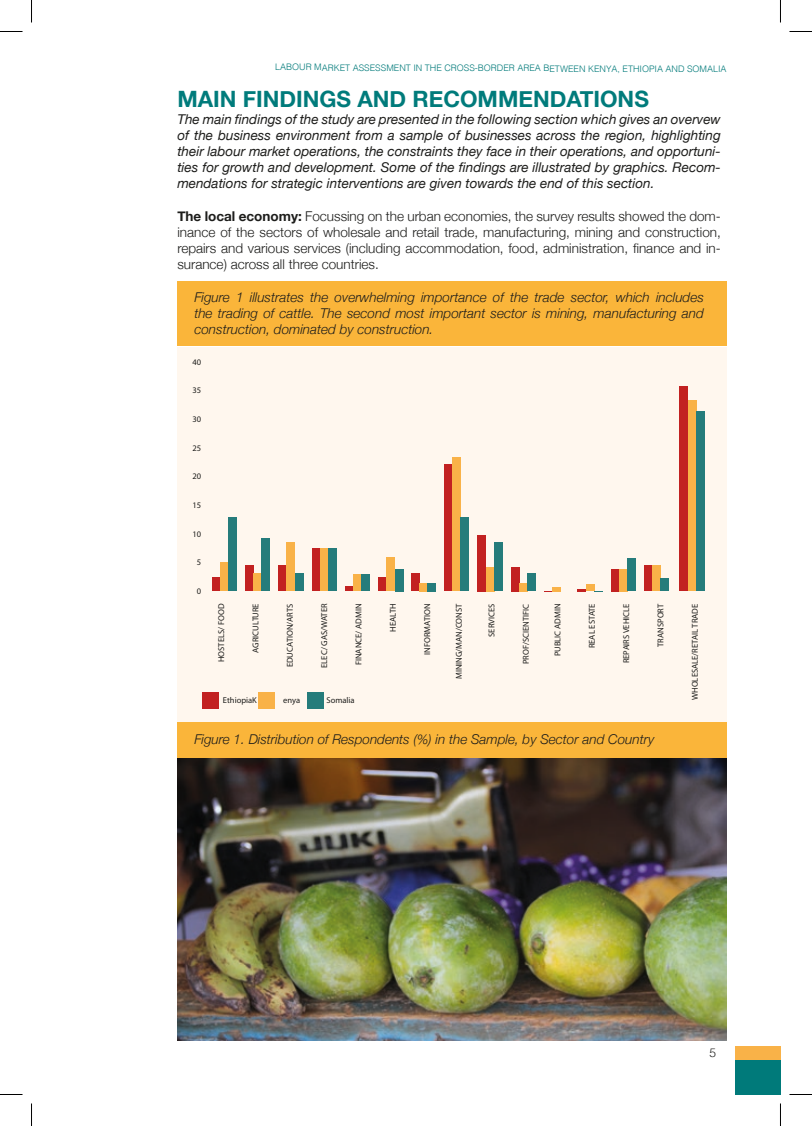
<style>
.page{position:relative;width:812px;height:1126px;background:#fff}
.page>*{position:absolute;margin:0;border:0;box-sizing:border-box;transform-origin:0 0}
.t1{font:700 22.5px "Helvetica Neue";color:#007b7b}
.t2{font:italic 13.5px/16.2px "Helvetica Neue";color:#1d1d1b;text-align:justify}
.t3{font:300 13.5px/16.2px "Helvetica Neue";color:#1d1d1b;text-align:justify}
.t4{font:italic 300 13.5px/16.2px "Helvetica Neue";color:#1d1d1b;text-align:justify}
.t5{font:300 12px "Helvetica";color:#1d1d1b}
.t6{font:300 9px "Helvetica";letter-spacing:-.005em;color:#007a7a}
.t7{font:8.55px "Myriad Pro";color:#1d1d1b}
.s1{font-weight:700}
</style>
<div class="page">
<div style="left:734px;top:1046px;width:46px;height:14px;background:#f9b248"></div>
<div style="left:734px;top:1060px;width:46px;height:34px;background:#007a7a"></div>
<div style="left:177px;top:347px;width:549px;height:376px;background:#fff7ee"></div>
<div style="left:212px;top:578px;width:8px;height:13px;background:#c22121"></div>
<div style="left:220px;top:563px;width:8px;height:28px;background:#f9b248"></div>
<div style="left:228px;top:517px;width:8px;height:74px;background:#257c7b"></div>
<div style="left:245px;top:566px;width:8px;height:25px;background:#c22121"></div>
<div style="left:253px;top:573px;width:8px;height:18px;background:#f9b248"></div>
<div style="left:261px;top:539px;width:9px;height:52px;background:#257c7b"></div>
<div style="left:278px;top:566px;width:9px;height:25px;background:#c22121"></div>
<div style="left:287px;top:542px;width:8px;height:49px;background:#f9b248"></div>
<div style="left:295px;top:573px;width:8px;height:18px;background:#257c7b"></div>
<div style="left:312px;top:549px;width:8px;height:42px;background:#c22121"></div>
<div style="left:320px;top:549px;width:8px;height:42px;background:#f9b248"></div>
<div style="left:328px;top:549px;width:8px;height:42px;background:#257c7b"></div>
<div style="left:345px;top:586px;width:8px;height:5px;background:#c22121"></div>
<div style="left:353px;top:574px;width:8px;height:17px;background:#f9b248"></div>
<div style="left:361px;top:574px;width:9px;height:17px;background:#257c7b"></div>
<div style="left:378px;top:578px;width:9px;height:13px;background:#c22121"></div>
<div style="left:387px;top:558px;width:8px;height:33px;background:#f9b248"></div>
<div style="left:395px;top:569px;width:8px;height:22px;background:#257c7b"></div>
<div style="left:411px;top:573px;width:8px;height:18px;background:#c22121"></div>
<div style="left:419px;top:583px;width:8px;height:8px;background:#f9b248"></div>
<div style="left:427px;top:583px;width:8px;height:8px;background:#257c7b"></div>
<div style="left:444px;top:465px;width:8px;height:126px;background:#c22121"></div>
<div style="left:452px;top:458px;width:8px;height:133px;background:#f9b248"></div>
<div style="left:460px;top:517px;width:9px;height:74px;background:#257c7b"></div>
<div style="left:477px;top:535px;width:9px;height:56px;background:#c22121"></div>
<div style="left:486px;top:567px;width:8px;height:24px;background:#f9b248"></div>
<div style="left:494px;top:542px;width:8px;height:49px;background:#257c7b"></div>
<div style="left:511px;top:567px;width:8px;height:24px;background:#c22121"></div>
<div style="left:519px;top:583px;width:8px;height:8px;background:#f9b248"></div>
<div style="left:527px;top:573px;width:8px;height:18px;background:#257c7b"></div>
<svg style="left:552px;top:587px;width:8px;height:4px"></svg>
<svg style="left:577px;top:589px;width:9px;height:2px"></svg>
<div style="left:586px;top:584px;width:8px;height:7px;background:#f9b248"></div>
<div style="left:611px;top:569px;width:8px;height:22px;background:#c22121"></div>
<div style="left:619px;top:569px;width:8px;height:22px;background:#f9b248"></div>
<div style="left:627px;top:558px;width:8px;height:33px;background:#257c7b"></div>
<div style="left:644px;top:566px;width:8px;height:25px;background:#c22121"></div>
<div style="left:652px;top:566px;width:8px;height:25px;background:#f9b248"></div>
<div style="left:660px;top:578px;width:9px;height:13px;background:#257c7b"></div>
<div style="left:679px;top:386px;width:8px;height:205px;background:#c22121"></div>
<div style="left:687px;top:401px;width:9px;height:190px;background:#f9b248"></div>
<div style="left:696px;top:412px;width:8px;height:179px;background:#257c7b"></div>
<div style="left:202px;top:692px;width:17px;height:17px;background:#c22121"></div>
<div style="left:259px;top:692px;width:16px;height:17px;background:#f9b248"></div>
<div style="left:307px;top:692px;width:16px;height:17px;background:#257c7b"></div>
<div style="left:177px;top:281px;width:549px;height:65px;background:#fab53a"></div>
<div style="left:177px;top:723px;width:549px;height:35px;background:#fab53a"></div>
<img style="left:177px;top:759px;width:549px;height:281px">
<svg style="left:0;top:31px;width:22px;height:1px"></svg>
<svg style="left:789px;top:31px;width:22px;height:1px"></svg>
<svg style="left:0;top:1094px;width:22px;height:1px"></svg>
<svg style="left:789px;top:1094px;width:22px;height:1px"></svg>
<svg style="left:31px;top:0;width:1px;height:22px"></svg>
<svg style="left:31px;top:1103px;width:1px;height:23px"></svg>
<svg style="left:780px;top:0;width:1px;height:22px"></svg>
<svg style="left:780px;top:1103px;width:1px;height:23px"></svg>
<p class="t6" style="left:275px;top:60px;width:453px">LABOUR MARKET ASSESSMENT IN THE CROSS-BORDER AREA BETWEEN KENYA, ETHIOPIA AND SOMALIA</p>
<h1 class="t1" style="left:177px;top:82px;width:473px">MAIN FINDINGS AND RECOMMENDATIONS</h1>
<p class="t2" style="left:177px;top:112px;width:545px">The main findings of the study are presented in the following section which gives an overvew of the business environment from a sample of businesses across the region, highlighting their labour market operations, the constraints they face in their operations, and opportuni&shy;ties for growth and development. Some of the findings are illustrated by graphics. Recom&shy;mendations for strategic interventions are given towards the end of this section.</p>
<p class="t3" style="left:177px;top:207px;width:545px"><span class="s1">The local economy:</span> Focussing on the urban economies, the survey results showed the dom&shy;inance of the sectors of wholesale and retail trade, manufacturing, mining and construction, repairs and various services (including accommodation, food, administration, finance and in&shy;surance) across all three countries.</p>
<p class="t4" style="left:194px;top:288px;width:511px">Figure 1 illustrates the overwhelming importance of the trade sector, which includes the trading of cattle. The second most important sector is mining, manufacturing and construction, dominated by construction.</p>
<p class="t7" style="left:192px;top:357px;width:10px">40</p>
<p class="t7" style="left:192px;top:385px;width:10px">35</p>
<p class="t7" style="left:192px;top:414px;width:10px">30</p>
<p class="t7" style="left:192px;top:442px;width:10px">25</p>
<p class="t7" style="left:192px;top:471px;width:10px">20</p>
<p class="t7" style="left:192px;top:500px;width:10px">15</p>
<p class="t7" style="left:192px;top:528px;width:10px">10</p>
<p class="t7" style="left:197px;top:557px;width:6px">5</p>
<p class="t7" style="left:197px;top:586px;width:6px">0</p>
<p class="t7" style="left:216px;top:662px;width:60px;rotate:-90deg">HOSTELS/ FOOD</p>
<p class="t7" style="left:250px;top:653px;width:51px;rotate:-90deg">AGRICULTURE</p>
<p class="t7" style="left:284px;top:667px;width:65px;rotate:-90deg">EDUCATION/ARTS</p>
<p class="t7" style="left:319px;top:668px;width:66px;rotate:-90deg">ELEC/ GAS/WATER</p>
<p class="t7" style="left:353px;top:665px;width:63px;rotate:-90deg">FINANCE/ ADMIN</p>
<p class="t7" style="left:387px;top:632px;width:29px;rotate:-90deg">HEALTH</p>
<p class="t7" style="left:422px;top:655px;width:53px;rotate:-90deg">INFORMATION</p>
<p class="t7" style="left:453px;top:679px;width:77px;rotate:-90deg">MINING/MAN/CONST</p>
<p class="t7" style="left:486px;top:637px;width:35px;rotate:-90deg">SERVICES</p>
<p class="t7" style="left:520px;top:664px;width:62px;rotate:-90deg">PROF/SCIENTIFIC</p>
<p class="t7" style="left:552px;top:656px;width:54px;rotate:-90deg">PUBLIC ADMIN</p>
<p class="t7" style="left:586px;top:648px;width:46px;rotate:-90deg">REAL ESTATE</p>
<p class="t7" style="left:620px;top:663px;width:61px;rotate:-90deg">REPAIRS VEHICLE</p>
<p class="t7" style="left:655px;top:647px;width:44px;rotate:-90deg">TRANSPORT</p>
<p class="t7" style="left:689px;top:700px;width:98px;rotate:-90deg">WHOLESALE/RETAIL TRADE</p>
<p class="t7" style="left:223px;top:695px;width:35px">EthiopiaK</p>
<p class="t7" style="left:283px;top:695px;width:18px">enya</p>
<p class="t7" style="left:326px;top:695px;width:30px">Somalia</p>
<p class="t4" style="left:194px;top:730px;width:461px">Figure 1. Distribution of Respondents (%) in the Sample, by Sector and Country</p>
<p class="t5" style="left:709px;top:1043px;width:8px">5</p>
</div>
